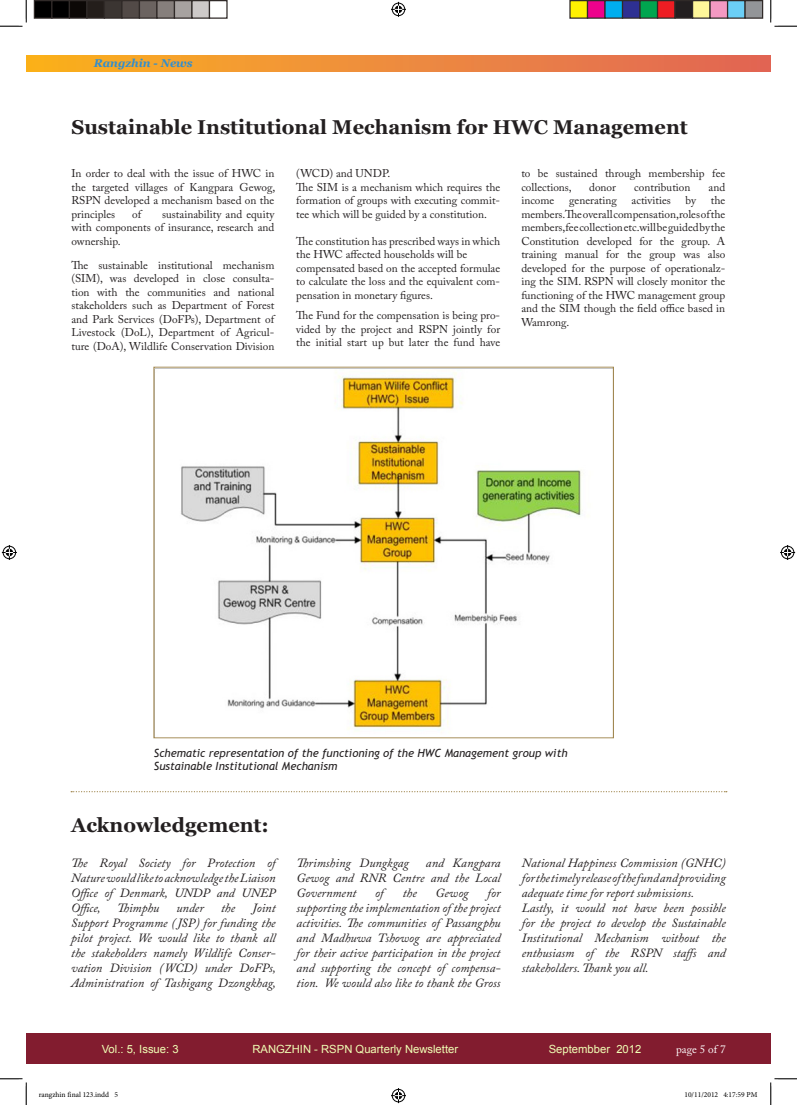
<style>
.page{position:relative;width:797px;height:1105px;background:#fff}
.page>*{position:absolute;margin:0;border:0;box-sizing:border-box;transform-origin:0 0}
.t1{font:700 20px "Georgia";color:#231f20}
.t2{font:italic 12.5px/15px "Adobe Caslon Pro";color:#231f20;text-align:justify}
.t3{font:11.25px/13.5px "Adobe Caslon Pro";color:#231f20;text-align:justify}
.t4{font:italic 11.25px "Trebuchet MS";color:#231f20}
.t5{font:11.25px "Arial";color:#f0ffb5}
.t6{font:italic 700 11.25px "Georgia";color:#328ecd}
.t7{font:11.25px "Adobe Caslon Pro";color:#fff}
.t8{font:7.5px "Minion Pro";color:#000}
</style>
<div class="page">
<div style="left:26px;top:1033px;width:744px;height:31px;background:#821c2f"></div>
<div style="left:26px;top:55px;width:744px;height:16px;background:linear-gradient(to right,#fbb21f,#e16558)"></div>
<img style="left:181px;top:371px;width:402px;height:358px">
<svg style="left:71px;top:791px;width:655px;height:1px"></svg>
<svg style="left:0;top:0;width:27px;height:27px"></svg>
<svg style="left:0;top:1078px;width:27px;height:27px"></svg>
<svg style="left:770px;top:0;width:27px;height:27px"></svg>
<svg style="left:770px;top:1078px;width:27px;height:27px"></svg>
<svg style="left:391px;top:2px;width:15px;height:15px"></svg>
<svg style="left:391px;top:1088px;width:15px;height:15px"></svg>
<svg style="left:2px;top:545px;width:15px;height:15px"></svg>
<svg style="left:780px;top:545px;width:15px;height:15px"></svg>
<div style="left:34px;top:1px;width:18px;height:17px;background:#000"></div>
<div style="left:34px;top:0;width:18px;height:19px;border:1px solid #302a28"></div>
<div style="left:52px;top:1px;width:17px;height:17px;background:#000"></div>
<div style="left:51px;top:0;width:19px;height:19px;border:1px solid #302a28"></div>
<div style="left:69px;top:1px;width:18px;height:17px;background:#0c0806"></div>
<div style="left:69px;top:0;width:19px;height:19px;border:1px solid #302a28"></div>
<div style="left:87px;top:1px;width:17px;height:17px;background:#241e1b"></div>
<div style="left:86px;top:0;width:19px;height:19px;border:1px solid #302a28"></div>
<div style="left:104px;top:1px;width:18px;height:17px;background:#3b3532"></div>
<div style="left:104px;top:0;width:18px;height:19px;border:1px solid #302a28"></div>
<div style="left:122px;top:1px;width:17px;height:17px;background:#524a47"></div>
<div style="left:121px;top:0;width:19px;height:19px;border:1px solid #302a28"></div>
<div style="left:139px;top:1px;width:18px;height:17px;background:#6b6360"></div>
<div style="left:139px;top:0;width:19px;height:19px;border:1px solid #302a28"></div>
<div style="left:157px;top:1px;width:17px;height:17px;background:#867f7c"></div>
<div style="left:156px;top:0;width:19px;height:19px;border:1px solid #302a28"></div>
<div style="left:174px;top:1px;width:18px;height:17px;background:#a7a2a0"></div>
<div style="left:174px;top:0;width:18px;height:19px;border:1px solid #302a28"></div>
<div style="left:192px;top:1px;width:17px;height:17px;background:#cdc9c8"></div>
<div style="left:191px;top:0;width:19px;height:19px;border:1px solid #302a28"></div>
<div style="left:209px;top:0;width:19px;height:19px;border:1px solid #302a28"></div>
<div style="left:570px;top:1px;width:17px;height:17px;background:#fff101"></div>
<div style="left:569px;top:0;width:19px;height:19px;border:1px solid #302a28"></div>
<div style="left:587px;top:1px;width:18px;height:17px;background:#ed028c"></div>
<div style="left:587px;top:0;width:18px;height:19px;border:1px solid #302a28"></div>
<div style="left:605px;top:1px;width:17px;height:17px;background:#00aeef"></div>
<div style="left:604px;top:0;width:19px;height:19px;border:1px solid #302a28"></div>
<div style="left:622px;top:1px;width:18px;height:17px;background:#2e3092"></div>
<div style="left:622px;top:0;width:18px;height:19px;border:1px solid #302a28"></div>
<div style="left:640px;top:1px;width:17px;height:17px;background:#00a54f"></div>
<div style="left:639px;top:0;width:19px;height:19px;border:1px solid #302a28"></div>
<div style="left:657px;top:1px;width:18px;height:17px;background:#ee1d23"></div>
<div style="left:657px;top:0;width:18px;height:19px;border:1px solid #302a28"></div>
<div style="left:675px;top:1px;width:17px;height:17px;background:#231f20"></div>
<div style="left:674px;top:0;width:19px;height:19px;border:1px solid #302a28"></div>
<div style="left:692px;top:1px;width:18px;height:17px;background:#fff79a"></div>
<div style="left:692px;top:0;width:18px;height:19px;border:1px solid #302a28"></div>
<div style="left:710px;top:1px;width:17px;height:17px;background:#f499c2"></div>
<div style="left:709px;top:0;width:19px;height:19px;border:1px solid #302a28"></div>
<div style="left:727px;top:1px;width:18px;height:17px;background:#6bcff6"></div>
<div style="left:727px;top:0;width:18px;height:19px;border:1px solid #302a28"></div>
<div style="left:745px;top:1px;width:17px;height:17px;background:#939598"></div>
<div style="left:744px;top:0;width:19px;height:19px;border:1px solid #302a28"></div>
<p class="t6" style="left:94px;top:56px;width:100px">Rangzhin - News</p>
<p class="t1" style="left:71px;top:114px;width:618px">Sustainable Institutional Mechanism for HWC Management</p>
<p class="t3" style="left:71px;top:167px;width:205px">In order to deal with the issue of HWC in the targeted villages of Kangpara Gewog, RSPN developed a mechanism based on the principles</p>
<p class="t3" style="left:71px;top:207px;width:204px;text-indent:91px">sustainability and equity with components of insurance, research and ownership.</p>
<p class="t3" style="left:71px;top:258px;width:204px">The sustainable institutional mechanism (SIM), was developed in close consulta&shy;tion with the communities and national stakeholders such as Department of Forest and Park Services (DoFPs), Department of Livestock (DoL), Department of Agricul&shy;ture (DoA), Wildlife Conservation Division</p>
<p class="t3" style="left:132px;top:207px;width:11px">of</p>
<p class="t3" style="left:296px;top:167px;width:96px">(WCD) and UNDP.</p>
<p class="t3" style="left:296px;top:180px;width:205px">The SIM is a mechanism which requires the formation of groups with executing commit&shy;tee which will be guided by a constitution.</p>
<p class="t3" style="left:296px;top:234px;width:205px">The constitution has prescribed ways in which the HWC affected households will be</p>
<p class="t3" style="left:296px;top:261px;width:205px">compensated based on the accepted formulae to calculate the loss and the equivalent com&shy;pensation in monetary figures.</p>
<p class="t3" style="left:296px;top:309px;width:205px">The Fund for the compensation is being pro&shy;vided by the project and RSPN jointly for the initial start up but later the fund have</p>
<p class="t3" style="left:521px;top:167px;width:205px">to be sustained through membership fee collections,</p>
<p class="t3" style="left:589px;top:180px;width:28px">donor</p>
<p class="t3" style="left:634px;top:180px;width:58px">contribution</p>
<p class="t3" style="left:708px;top:180px;width:18px">and</p>
<p class="t3" style="left:521px;top:194px;width:205px;text-indent:189px">the members. The overall compensation, roles of the members, fee collection etc. will be guided by the Constitution developed for the group. A training manual for the group was also developed for the purpose of operationalz&shy;ing the SIM. RSPN will closely monitor the functioning of the HWC management group and the SIM though the field office based in Wamrong.</p>
<p class="t3" style="left:521px;top:194px;width:35px">income</p>
<p class="t3" style="left:569px;top:194px;width:49px">generating</p>
<p class="t3" style="left:631px;top:194px;width:41px">activities</p>
<p class="t3" style="left:685px;top:194px;width:12px">by</p>
<p class="t4" style="left:154px;top:746px;width:415px">Schematic representation of the functioning of the HWC Management group with</p>
<p class="t4" style="left:154px;top:759px;width:185px">Sustainable Institutional Mechanism</p>
<p class="t1" style="left:71px;top:813px;width:199px">Acknowledgement:</p>
<p class="t2" style="left:71px;top:855px;width:206px">The Royal Society for Protection of Nature would like to acknowledge the Liaison Office of Denmark, UNDP and UNEP Office,</p>
<p class="t2" style="left:117px;top:900px;width:44px">Thimphu</p>
<p class="t2" style="left:176px;top:900px;width:29px">under</p>
<p class="t2" style="left:221px;top:900px;width:16px">the</p>
<p class="t2" style="left:71px;top:900px;width:206px;text-indent:181px">Joint Support Programme ( JSP) for funding the pilot project. We would like to thank all the stakeholders namely Wildlife Conser&shy;vation Division (WCD) under DoFPs, Administration of Tashigang Dzongkhag,</p>
<p class="t2" style="left:296px;top:855px;width:114px">Thrimshing Dungkgag</p>
<p class="t2" style="left:296px;top:855px;width:205px;text-indent:129px">and Kangpara Gewog and RNR Centre and the Local Government</p>
<p class="t2" style="left:296px;top:885px;width:205px;text-indent:191px">for supporting the implementation of the project activities. The communities of Passangphu and Madhuwa Tshowog are appreciated for their active participation in the project and supporting the concept of compensa&shy;tion. We would also like to thank the Gross</p>
<p class="t2" style="left:375px;top:885px;width:10px">of</p>
<p class="t2" style="left:402px;top:885px;width:16px">the</p>
<p class="t2" style="left:435px;top:885px;width:35px">Gewog</p>
<p class="t2" style="left:522px;top:855px;width:205px">National Happiness Commission (GNHC) for the timely release of the fund and providing adequate time for report submissions.</p>
<p class="t2" style="left:522px;top:900px;width:205px">Lastly, it would not have been possible for the project to develop the Sustainable Institutional Mechanism without the enthusiasm of the RSPN staffs and stakeholders. Thank you all.</p>
<p class="t5" style="left:102px;top:1041px;width:78px">Vol.: 5, Issue: 3</p>
<p class="t5" style="left:252px;top:1041px;width:207px">RANGZHIN - RSPN Quarterly Newsletter</p>
<p class="t5" style="left:549px;top:1041px;width:94px">Septembber 2012</p>
<p class="t7" style="left:676px;top:1042px;width:51px">page 5 of 7</p>
<p class="t8" style="left:39px;top:1090px;width:81px">rangzhin final 123.indd 5</p>
<p class="t8" style="left:684px;top:1090px;width:74px">10/11/2012 4:17:59 PM</p>
</div>
